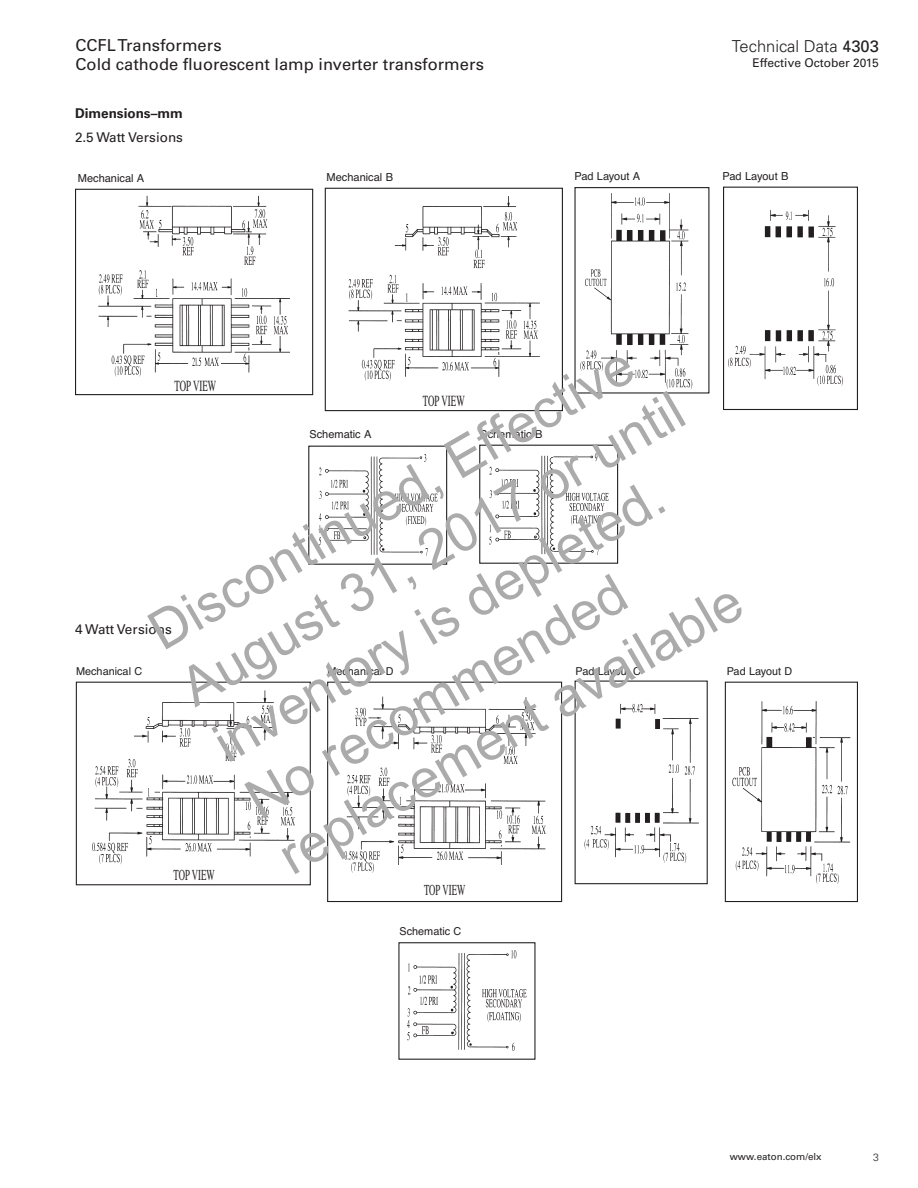
<style>
.page{position:relative;width:918px;height:1188px;background:#fff}
.page>*{position:absolute;margin:0;border:0;box-sizing:border-box;transform-origin:0 0}
.t1{font:54px/64.8px "Arial";color:#ababab}
._00_Product__RH__Flu{font:16.5px "Univers LT Std";color:#231f20}
._00_Application_Numb{font:300 16.5px "Univers";color:#231f20}
.t2{font:15.45px "Times";color:#231f20;scale:.58 1}
.t3{font:15.3px "Times";color:#231f20;scale:.58 1}
._01_Head3{font:13.5px "Univers LT Std";color:#231f20}
._01_Head2{font:700 13.5px "Univers LT Std";color:#231f20}
._00_Application_Numb-2{font:12px "Univers LT Std";color:#231f20}
.t4{font:11.1px "Helvetica";color:#231f20}
.t5{font:10.95px "Helvetica";color:#231f20}
._00_Folio_Flush_Left{font:300 10.5px "Univers";color:#231f20}
.t6{font:9.75px "Univers LT Std";color:#231f20}
.s1{font-weight:400}
</style>
<div class="page">
<img style="left:98px;top:195px;width:192px;height:182px">
<div style="left:75px;top:189px;width:238px;height:206px;border:1px solid #231f20"></div>
<img style="left:318px;top:454px;width:120px;height:102px">
<div style="left:308px;top:446px;width:139px;height:119px;border:1px solid #231f20"></div>
<img style="left:489px;top:453px;width:120px;height:102px">
<div style="left:479px;top:445px;width:139px;height:119px;border:1px solid #231f20"></div>
<img style="left:580px;top:193px;width:113px;height:196px">
<img style="left:348px;top:196px;width:192px;height:185px">
<div style="left:325px;top:188px;width:238px;height:223px;border:1px solid #231f20"></div>
<img style="left:728px;top:209px;width:115px;height:177px">
<div style="left:723px;top:187px;width:135px;height:223px;border:1px solid #231f20"></div>
<img style="left:92px;top:690px;width:203px;height:174px">
<div style="left:76px;top:682px;width:235px;height:203px;border:1px solid #231f20"></div>
<img style="left:407px;top:950px;width:120px;height:101px">
<img style="left:344px;top:696px;width:202px;height:177px">
<div style="left:327px;top:682px;width:235px;height:220px;border:1px solid #231f20"></div>
<img style="left:732px;top:701px;width:119px;height:183px">
<div style="left:725px;top:682px;width:133px;height:220px;border:1px solid #231f20"></div>
<img style="left:584px;top:703px;width:115px;height:160px">
<div style="left:575px;top:681px;width:133px;height:203px;border:1px solid #231f20"></div>
<p class="_00_Product__RH__Flu" style="left:76px;top:35px;width:148px">CCFL Transformers</p>
<p class="_00_Product__RH__Flu" style="left:76px;top:54px;width:410px">Cold cathode fluorescent lamp inverter transformers</p>
<p class="_01_Head2" style="left:75px;top:105px;width:109px">Dimensions–mm</p>
<p class="_01_Head3" style="left:75px;top:129px;width:110px">2.5 Watt Versions</p>
<p class="t4" style="left:78px;top:169px;width:68px">Mechanical A</p>
<p class="t4" style="left:327px;top:168px;width:68px">Mechanical B</p>
<p class="t4" style="left:574px;top:168px;width:67px">Pad Layout A</p>
<p class="_00_Application_Numb" style="left:732px;top:37px;width:149px">Technical Data <span class="s1">4303</span></p>
<p class="_00_Application_Numb-2" style="left:753px;top:56px;width:128px">Effective October 2015</p>
<p class="t4" style="left:723px;top:167px;width:67px">Pad Layout B</p>
<p class="t1" style="left:137px;top:607px;width:572px;rotate:-30deg">Discontinued, Effective<br>August 31, 2017 or until inventory is depleted.<br>No recommended replacement available</p>
<p class="t2" style="left:174px;top:371px;width:74px">TOP VIEW</p>
<p class="t2" style="left:423px;top:387px;width:74px">TOP VIEW</p>
<p class="t4" style="left:309px;top:425px;width:64px">Schematic A</p>
<p class="t4" style="left:480px;top:425px;width:64px">Schematic B</p>
<p class="_01_Head3" style="left:75px;top:622px;width:98px">4 Watt Versions</p>
<p class="t5" style="left:76px;top:663px;width:68px">M Cl ac i nahce</p>
<p class="t5" style="left:327px;top:663px;width:68px">M l ac i nahce D</p>
<p class="t5" style="left:576px;top:663px;width:67px">Pad Layout C</p>
<p class="t5" style="left:727px;top:663px;width:67px">Pad Layout D</p>
<p class="t3" style="left:174px;top:860px;width:73px">TOP VIEW</p>
<p class="t3" style="left:424px;top:876px;width:73px">TOP VIEW</p>
<p class="t5" style="left:399px;top:923px;width:63px">Schematic C</p>
<p class="t6" style="left:730px;top:1151px;width:93px">www.eaton.com/elx</p>
<p class="_00_Folio_Flush_Left" style="left:873px;top:1151px;width:7px">3</p>
</div>
